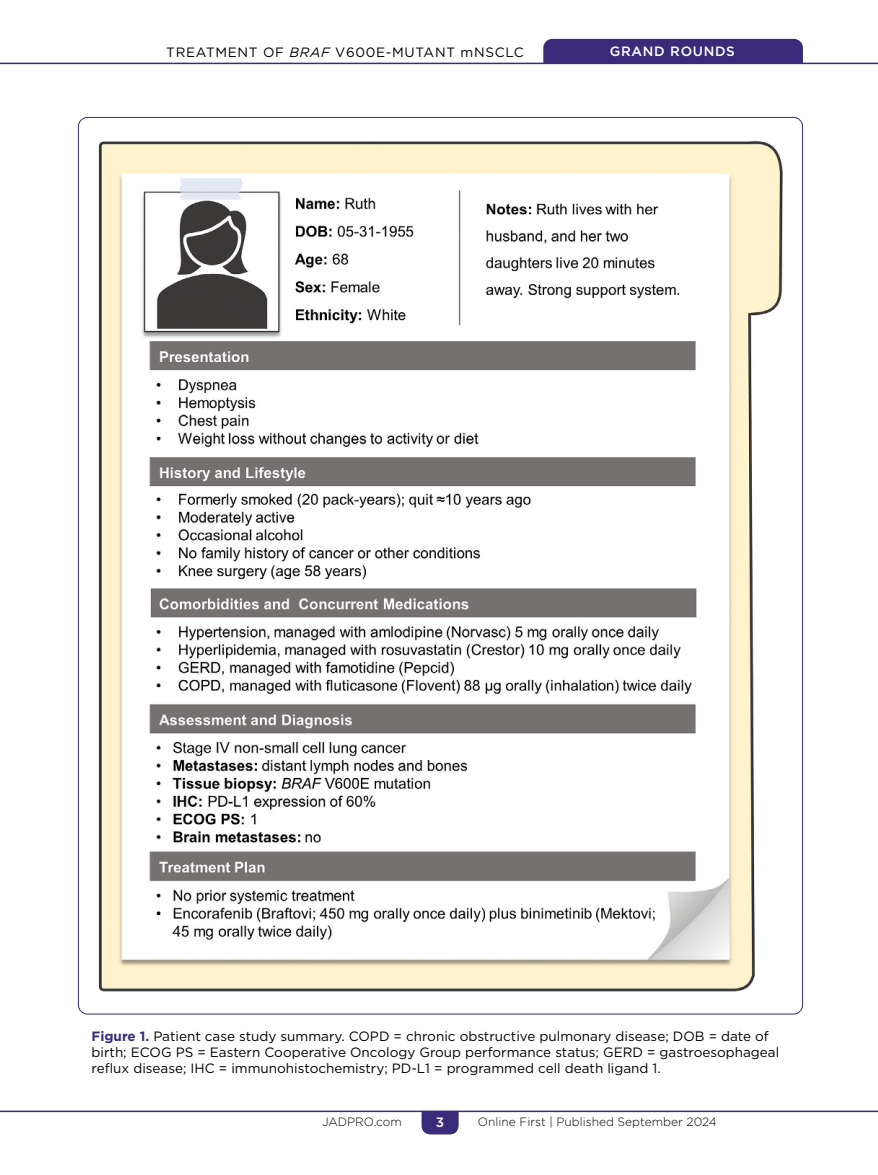
<style>
.page{position:relative;width:878px;height:1175px;background:#fff}
.page>*{position:absolute;margin:0;border:0;box-sizing:border-box;transform-origin:0 0}
.t1{font:13.5px/16.2px "Gotham";color:#000}
.t2{font:13.5px "Gotham";letter-spacing:.05em;color:#000}
.t3{font:500 13.5px "Gotham";letter-spacing:.05em;color:#fff}
.t4{font:300 12px "Gotham";color:#000}
.s1{font-style:italic}
.s2{font-weight:700;color:#3a2b7a}
</style>
<div class="page">
<hr style="left:0;top:1110px;width:878px;height:2px;background:#3a2b7a">
<svg style="left:421px;top:1110px;width:37px;height:24px"></svg>
<hr style="left:0;top:63px;width:878px;height:1px;background:#3a2b7a">
<div style="left:543px;top:39px;width:259px;height:24px;background:#3a2b7a"></div>
<img style="left:98px;top:140px;width:685px;height:852px">
<p class="t2" style="left:166px;top:43px;width:359px">TREATMENT OF <span class="s1">BRAF</span> V600E-MUTANT mNSCLC</p>
<p class="t3" style="left:610px;top:43px;width:126px">GRAND ROUNDS</p>
<p class="t1" style="left:92px;top:1027px;width:689px"><span class="s2">Figure 1.</span> Patient case study summary. COPD = chronic obstructive pulmonary disease; DOB = date of birth; ECOG PS = Eastern Cooperative Oncology Group performance status; GERD = gastroesophageal reflux disease; IHC = immunohistochemistry; PD-L1 = programmed cell death ligand 1.</p>
<p class="t4" style="left:322px;top:1113px;width:81px">JADPRO.com</p>
<p class="t3" style="left:436px;top:1113px;width:10px">3</p>
<p class="t4" style="left:478px;top:1114px;width:240px">Online First | Published September 2024</p>
</div>
